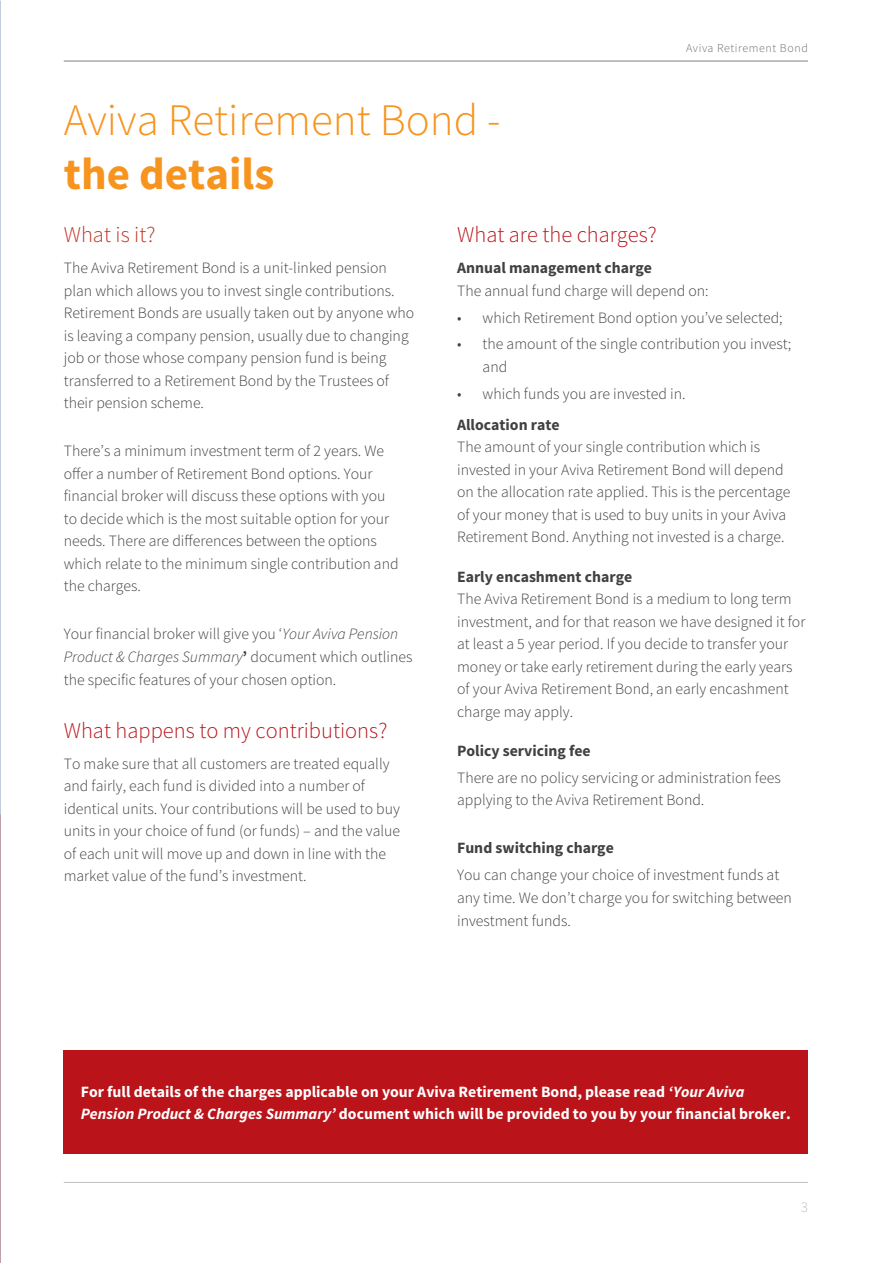
<style>
.page{position:relative;width:893px;height:1263px;background:#fff}
.page>*{position:absolute;margin:0;border:0;box-sizing:border-box;transform-origin:0 0}
.t1{font:300 45px "Source Sans Pro";color:#f7941e}
.t2{font:700 45px "Source Sans Pro";color:#f7941e}
.t3{font:300 22.5px "Source Sans Pro";color:#ba141a}
.t4{font:300 22.5px "Source Sans Pro";color:#c13324}
.t5{font:300 15.75px/22.5px "Source Sans Pro";color:#414042}
.t6{font:700 15.75px/22.5px "Source Sans Pro";color:#fff}
.t7{font:700 15.75px "Source Sans Pro";color:#414042}
.t8{font:300 15px "Source Sans Pro";color:#bcbec0}
.t9{font:300 12px "Source Sans Pro";letter-spacing:.05em;color:#6d6e71}
.s1{font-style:italic}
.s2{font-weight:700}
</style>
<div class="page">
<hr style="left:64px;top:1182px;width:744px;height:1px;background:#bcbec0">
<hr style="left:64px;top:61px;width:744px;height:1px;background:#808285">
<img style="left:0;top:0;width:1px;height:964px">
<div style="left:64px;top:1050px;width:744px;height:104px;background:#ba141a"></div>
<p class="t9" style="left:686px;top:40px;width:123px">Aviva Retirement Bond</p>
<h1 class="t1" style="left:64px;top:93px;width:438px">Aviva Retirement Bond -</h1>
<h1 class="t2" style="left:64px;top:144px;width:212px">the details</h1>
<h2 class="t4" style="left:64px;top:221px;width:93px">What is it?</h2>
<p class="t5" style="left:64px;top:257px;width:352px">The Aviva Retirement Bond is a unit-linked pension plan which allows you to invest single contributions.<br>Retirement Bonds are usually taken out by anyone who is leaving a company pension, usually due to changing job or those whose company pension fund is being transferred to a Retirement Bond by the Trustees of their pension scheme.</p>
<p class="t5" style="left:64px;top:440px;width:336px">There’s a minimum investment term of 2 years. We offer a number of Retirement Bond options. Your financial broker will discuss these options with you to decide which is the most suitable option for your needs. There are differences between the options which relate to the minimum single contribution and the charges.</p>
<p class="t5" style="left:64px;top:623px;width:350px;line-height:23px">Your financial broker will give you ‘<span class="s1">Your Aviva Pension<br>Product &amp; Charges Summary</span><span class="s2">’</span> document which outlines the specific features of your chosen option.</p>
<h2 class="t3" style="left:64px;top:716px;width:325px">What happens to my contributions?</h2>
<p class="t5" style="left:64px;top:752px;width:338px">To make sure that all customers are treated equally and fairly, each fund is divided into a number of identical units. Your contributions will be used to buy units in your choice of fund (or funds) – and the value of each unit will move up and down in line with the market value of the fund’s investment.</p>
<h2 class="t3" style="left:457px;top:221px;width:201px">What are the charges?</h2>
<p class="t7" style="left:457px;top:257px;width:196px">Annual management charge</p>
<p class="t5" style="left:457px;top:279px;width:253px">The annual fund charge will depend on:</p>
<p class="t5" style="left:457px;top:306px;width:327px">• which Retirement Bond option you’ve selected;</p>
<p class="t5" style="left:483px;top:333px;width:310px;text-indent:-25px">• the amount of the single contribution you invest; and</p>
<p class="t5" style="left:457px;top:382px;width:230px">• which funds you are invested in.</p>
<p class="t7" style="left:457px;top:414px;width:104px">Allocation rate</p>
<p class="t5" style="left:457px;top:436px;width:335px">The amount of your single contribution which is invested in your Aviva Retirement Bond will depend on the allocation rate applied. This is the percentage of your money that is used to buy units in your Aviva Retirement Bond. Anything not invested is a charge.</p>
<p class="t7" style="left:457px;top:566px;width:177px">Early encashment charge</p>
<p class="t5" style="left:457px;top:588px;width:350px">The Aviva Retirement Bond is a medium to long term investment, and for that reason we have designed it for at least a 5 year period. If you decide to transfer your money or take early retirement during the early years of your Aviva Retirement Bond, an early encashment charge may apply.</p>
<p class="t7" style="left:457px;top:740px;width:135px">Policy servicing fee</p>
<p class="t5" style="left:457px;top:766px;width:325px">There are no policy servicing or administration fees applying to the Aviva Retirement Bond.</p>
<p class="t7" style="left:457px;top:837px;width:158px">Fund switching charge</p>
<p class="t5" style="left:457px;top:863px;width:336px;line-height:23px">You can change your choice of investment funds at any time. We don’t charge you for switching between investment funds.</p>
<p class="t6" style="left:81px;top:1080px;width:712px">For full details of the charges applicable on your Aviva Retirement Bond, please read <span class="s1">‘Your Aviva<br>Pension Product &amp; Charges Summary’</span> document which will be provided to you by your financial broker.</p>
<p class="t8" style="left:801px;top:1198px;width:9px">3</p>
</div>
